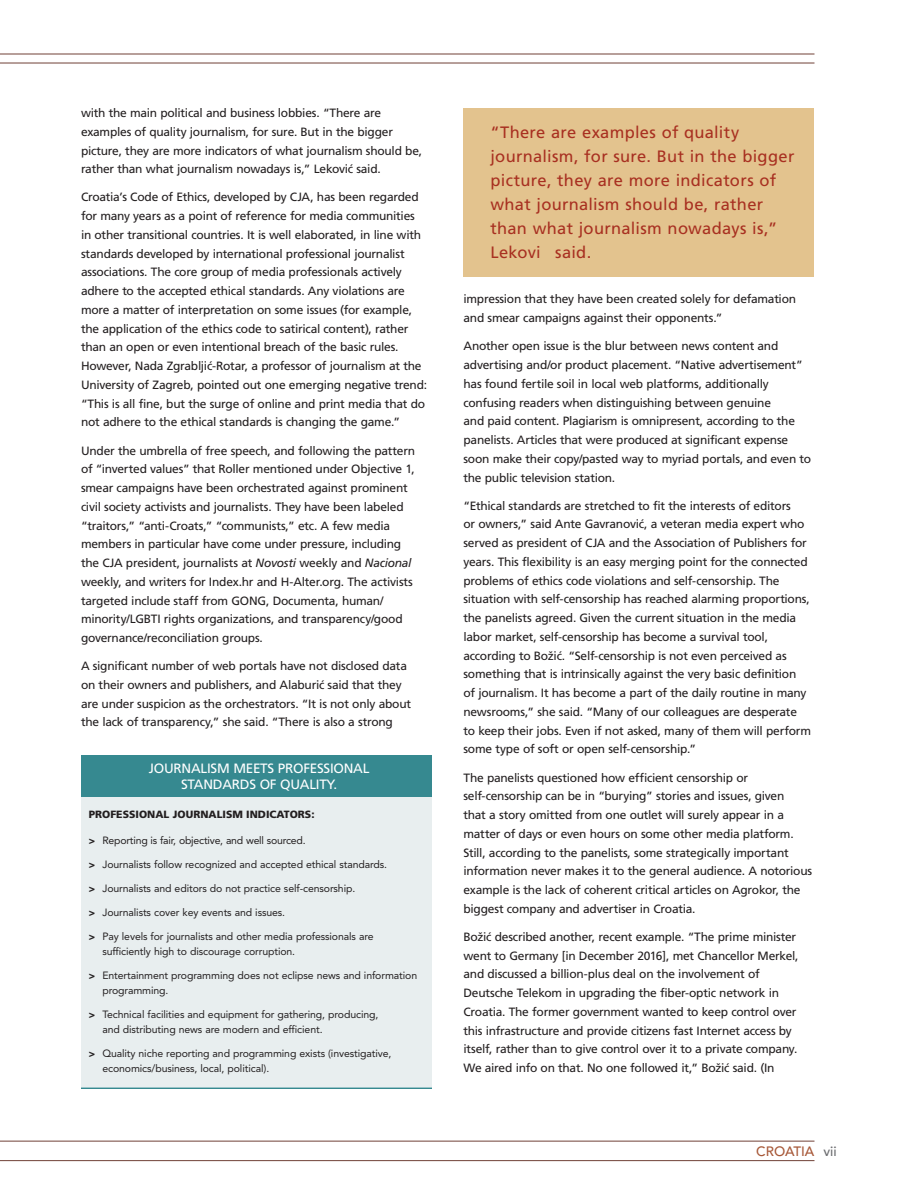
<style>
.page{position:relative;width:918px;height:1188px;background:#fff}
.page>*{position:absolute;margin:0;border:0;box-sizing:border-box;transform-origin:0 0}
.Pullquotes_New{font:16.5px/24px "Frutiger LT Std";letter-spacing:.02em;color:#a83021}
.Shadebox_Head{font:13.5px/16.5px "Frutiger LT Std";letter-spacing:-.02em;color:#fff;text-align:center}
.t1{font:500 13.5px "Avenir LT Std";color:#a75838}
.Main_Text{font:12px/18.8px "Frutiger LT Pro";letter-spacing:-.02em;color:#231f20}
.Shadebox_Text{font:10.5px/15px "Avenir LT Std";letter-spacing:-.01em;color:#231f20}
.Shadebox_Subhead{font:900 10.5px "Frutiger LT Std";color:#231f20}
.s1{font-style:italic}
.s2{font-family:"Frutiger LT Std";font-weight:900}
.s3{color:#6c6d70}
</style>
<div class="page">
<hr style="left:0;top:54px;width:814px;height:1px;background:#704137">
<hr style="left:0;top:63px;width:814px;height:1px;background:#704137">
<hr style="left:0;top:1141px;width:814px;height:1px;background:#704137">
<hr style="left:0;top:1160px;width:814px;height:1px;background:#704137">
<div style="left:81px;top:789px;width:351px;height:298px;background:#e8eeef"></div>
<div style="left:81px;top:755px;width:351px;height:42px;background:#368990"></div>
<hr style="left:81px;top:1088px;width:351px;height:1px;background:#368990">
<div style="left:464px;top:108px;width:350px;height:168px;background:#e3c38e"></div>
<p class="Main_Text" style="left:81px;top:104px;width:343px">with the main political and business lobbies. “There are examples of quality journalism, for sure. But in the bigger picture, they are more indicators of what journalism should be, rather than what journalism nowadays is,” Leković said.</p>
<p class="Main_Text" style="left:81px;top:188px;width:348px">Croatia’s Code of Ethics, developed by CJA, has been regarded for many years as a point of reference for media communities in other transitional countries. It is well elaborated, in line with standards developed by international professional journalist associations. The core group of media professionals actively adhere to the accepted ethical standards. Any violations are more a matter of interpretation on some issues (for example, the application of the ethics code to satirical content), rather than an open or even intentional breach of the basic rules.<br>However, Nada Zgrabljić-Rotar, a professor of journalism at the University of Zagreb, pointed out one emerging negative trend: “This is all fine, but the surge of online and print media that do not adhere to the ethical standards is changing the game.”</p>
<p class="Main_Text" style="left:81px;top:441px;width:336px">Under the umbrella of free speech, and following the pattern of “inverted values” that Roller mentioned under Objective 1, smear campaigns have been orchestrated against prominent civil society activists and journalists. They have been labeled “traitors,” “anti-Croats,” “communists,” etc. A few media members in particular have come under pressure, including the CJA president, journalists at <span class="s1">Novosti</span> weekly and <span class="s1">Nacional </span>weekly, and writers for Index.hr and H-Alter.org. The activists targeted include staff from GONG, Documenta, human/ minority/LGBTI rights organizations, and transparency/good governance/reconciliation groups.</p>
<p class="Main_Text" style="left:81px;top:657px;width:332px">A significant number of web portals have not disclosed data on their owners and publishers, and Alaburić said that they are under suspicion as the orchestrators. “It is not only about the lack of transparency,” she said. “There is also a strong</p>
<p class="Shadebox_Head" style="left:149px;top:760px;width:222px">JOURNALISM MEETS PROFESSIONAL<br>STANDARDS OF QUALITY.</p>
<p class="Shadebox_Subhead" style="left:89px;top:808px;width:227px">PROFESSIONAL JOURNALISM INDICATORS:</p>
<p class="Shadebox_Text" style="left:89px;top:833px;width:218px"><span class="s2">&gt;</span> Reporting is fair, objective, and well sourced.</p>
<p class="Shadebox_Text" style="left:89px;top:857px;width:300px"><span class="s2">&gt;</span> Journalists follow recognized and accepted ethical standards.</p>
<p class="Shadebox_Text" style="left:89px;top:881px;width:268px"><span class="s2">&gt;</span> Journalists and editors do not practice self-censorship.</p>
<p class="Shadebox_Text" style="left:89px;top:905px;width:198px"><span class="s2">&gt;</span> Journalists cover key events and issues.</p>
<p class="Shadebox_Text" style="left:102px;top:929px;width:273px;text-indent:-14px"><span class="s2">&gt;</span> Pay levels for journalists and other media professionals are sufficiently high to discourage corruption.</p>
<p class="Shadebox_Text" style="left:102px;top:968px;width:316px;text-indent:-14px"><span class="s2">&gt;</span> Entertainment programming does not eclipse news and information programming.</p>
<p class="Shadebox_Text" style="left:102px;top:1007px;width:278px;text-indent:-14px"><span class="s2">&gt;</span> Technical facilities and equipment for gathering, producing, and distributing news are modern and efficient.</p>
<p class="Shadebox_Text" style="left:102px;top:1046px;width:291px;text-indent:-14px"><span class="s2">&gt;</span> Quality niche reporting and programming exists (investigative, economics/business, local, political).</p>
<p class="Pullquotes_New" style="left:490px;top:121px;width:306px">“There are examples of quality journalism, for sure. But in the bigger picture, they are more indicators of what journalism should be, rather than what journalism nowadays is,”<br>Leković said.</p>
<p class="Main_Text" style="left:464px;top:290px;width:334px">impression that they have been created solely for defamation and smear campaigns against their opponents.”</p>
<p class="Main_Text" style="left:464px;top:337px;width:349px">Another open issue is the blur between news content and advertising and/or product placement. “Native advertisement” has found fertile soil in local web platforms, additionally confusing readers when distinguishing between genuine<br>and paid content. Plagiarism is omnipresent, according to the panelists. Articles that were produced at significant expense soon make their copy/pasted way to myriad portals, and even to the public television station.</p>
<p class="Main_Text" style="left:464px;top:496px;width:349px">“Ethical standards are stretched to fit the interests of editors<br>or owners,” said Ante Gavranović, a veteran media expert who served as president of CJA and the Association of Publishers for years. This flexibility is an easy merging point for the connected problems of ethics code violations and self-censorship. The situation with self-censorship has reached alarming proportions, the panelists agreed. Given the current situation in the media labor market, self-censorship has become a survival tool, according to Božić. “Self-censorship is not even perceived as something that is intrinsically against the very basic definition of journalism. It has become a part of the daily routine in many newsrooms,” she said. “Many of our colleagues are desperate to keep their jobs. Even if not asked, many of them will perform some type of soft or open self-censorship.”</p>
<p class="Main_Text" style="left:464px;top:768px;width:350px">The panelists questioned how efficient censorship or self-censorship can be in “burying” stories and issues, given<br>that a story omitted from one outlet will surely appear in a matter of days or even hours on some other media platform.<br>Still, according to the panelists, some strategically important information never makes it to the general audience. A notorious example is the lack of coherent critical articles on Agrokor, the biggest company and advertiser in Croatia.</p>
<p class="Main_Text" style="left:464px;top:927px;width:337px">Božić described another, recent example. “The prime minister went to Germany [in December 2016], met Chancellor Merkel, and discussed a billion-plus deal on the involvement of Deutsche Telekom in upgrading the fiber-optic network in Croatia. The former government wanted to keep control over this infrastructure and provide citizens fast Internet access by itself, rather than to give control over it to a private company.<br>We aired info on that. No one followed it,” Božić said. (In</p>
<p class="t1" style="left:756px;top:1144px;width:82px">CROATIA <span class="s3">vii</span></p>
</div>
